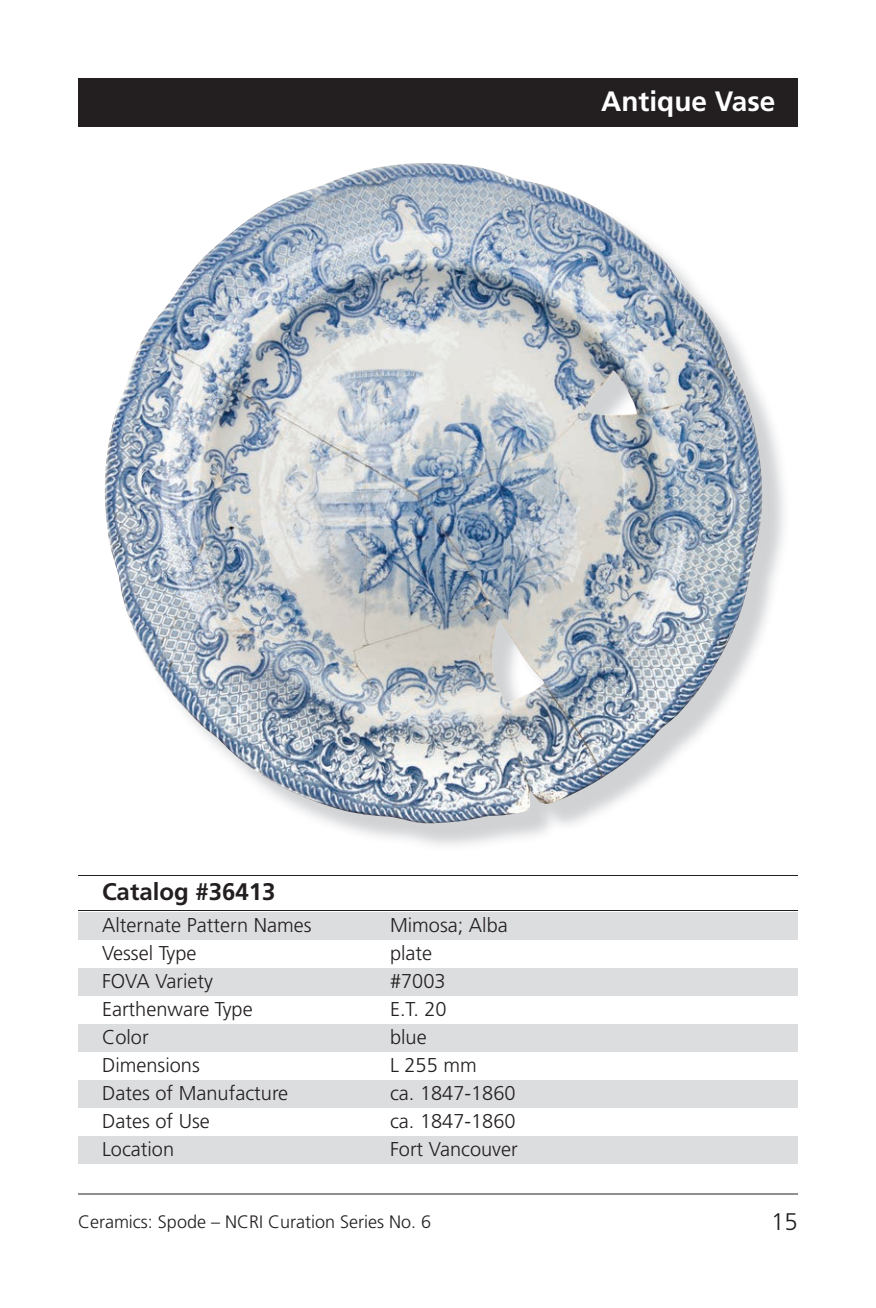
<style>
.page{position:relative;width:876px;height:1308px;background:#fff}
.page>*{position:absolute;margin:0;border:0;box-sizing:border-box;transform-origin:0 0}
.t1{font:700 28px "Frutiger";color:#fff}
.t2{font:700 24px "Frutiger";color:#231f20}
.t3{font:300 24px "Frutiger LT Std";color:#231f20}
.t4{font:300 20px "Frutiger LT Std";color:#231f20}
.t5{font:300 18px "Frutiger LT Std";color:#231f20}
</style>
<div class="page">
<div style="left:78px;top:1136px;width:720px;height:28px;background:#dcdddf"></div>
<div style="left:78px;top:1080px;width:720px;height:28px;background:#dcdddf"></div>
<div style="left:78px;top:1024px;width:720px;height:28px;background:#dcdddf"></div>
<div style="left:78px;top:968px;width:720px;height:28px;background:#dcdddf"></div>
<div style="left:78px;top:912px;width:720px;height:28px;background:#dcdddf"></div>
<hr style="left:78px;top:910px;width:720px;height:1px;background:#231f20">
<hr style="left:78px;top:875px;width:720px;height:1px;background:#231f20">
<hr style="left:78px;top:1194px;width:720px;height:1px;background:#231f20">
<div style="left:78px;top:78px;width:720px;height:49px;background:#231f20"></div>
<img style="left:104px;top:163px;width:660px;height:661px">
<h1 class="t1" style="left:601px;top:85px;width:176px">Antique Vase</h1>
<p class="t2" style="left:102px;top:878px;width:175px">Catalog #36413</p>
<p class="t4" style="left:102px;top:914px;width:211px">Alternate Pattern Names</p>
<p class="t4" style="left:390px;top:914px;width:119px">Mimosa; Alba</p>
<p class="t4" style="left:102px;top:942px;width:96px">Vessel Type</p>
<p class="t4" style="left:390px;top:942px;width:44px">plate</p>
<p class="t4" style="left:102px;top:970px;width:113px">FOVA Variety</p>
<p class="t4" style="left:390px;top:970px;width:57px">#7003</p>
<p class="t4" style="left:102px;top:998px;width:152px">Earthenware Type</p>
<p class="t4" style="left:390px;top:998px;width:58px">E.T. 20</p>
<p class="t4" style="left:102px;top:1026px;width:48px">Color</p>
<p class="t4" style="left:390px;top:1026px;width:38px">blue</p>
<p class="t4" style="left:102px;top:1054px;width:99px">Dimensions</p>
<p class="t4" style="left:390px;top:1054px;width:88px">L 255 mm</p>
<p class="t4" style="left:102px;top:1082px;width:188px">Dates of Manufacture</p>
<p class="t4" style="left:390px;top:1082px;width:127px">ca. 1847-1860</p>
<p class="t4" style="left:102px;top:1110px;width:109px">Dates of Use</p>
<p class="t4" style="left:390px;top:1110px;width:127px">ca. 1847-1860</p>
<p class="t4" style="left:102px;top:1138px;width:74px">Location</p>
<p class="t4" style="left:390px;top:1138px;width:129px">Fort Vancouver</p>
<p class="t5" style="left:78px;top:1211px;width:355px">Ceramics: Spode – NCRI Curation Series No. 6</p>
<p class="t3" style="left:771px;top:1208px;width:28px">15</p>
</div>
